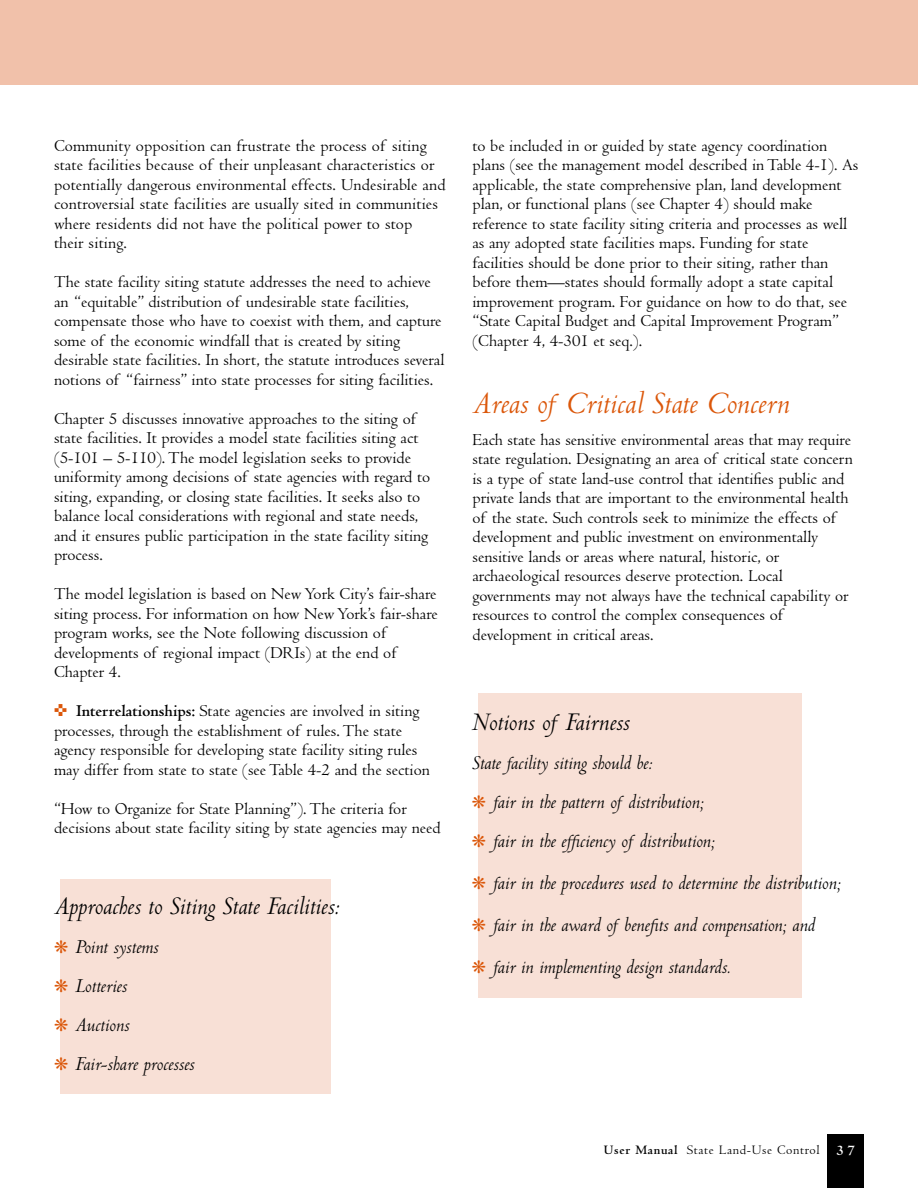
<style>
.page{position:relative;width:918px;height:1188px;background:#fff}
.page>*{position:absolute;margin:0;border:0;box-sizing:border-box;transform-origin:0 0}
.t1{font:italic 33px "Centaur";color:#db570a}
.t2{font:italic 27px "Centaur";color:#000}
.t3{font:italic 21px/39px "Centaur";color:#000}
.t4{font:17.25px/19.5px "Centaur";color:#000}
.t5{font:700 15px "Centaur";color:#fff}
.t6{font:13.5px "Centaur";letter-spacing:.05em;color:#000}
.s1{color:#db570a}
.s2{font-weight:700}
</style>
<div class="page">
<div style="left:478px;top:693px;width:324px;height:304px;background:#f8e0d6"></div>
<div style="left:827px;top:1134px;width:37px;height:54px;background:#000"></div>
<div style="left:0;top:0;width:918px;height:84px;background:#f1c1aa"></div>
<div style="left:61px;top:879px;width:270px;height:215px;background:#f8e0d6"></div>
<p class="t4" style="left:54px;top:138px;width:393px">Community opposition can frustrate the process of siting state facilities because of their unpleasant characteristics or potentially dangerous environmental effects. Undesirable and controversial state facilities are usually sited in communities where residents did not have the political power to stop their siting.</p>
<p class="t4" style="left:54px;top:274px;width:392px">The state facility siting statute addresses the need to achieve an “equitable” distribution of undesirable state facilities, compensate those who have to coexist with them, and capture some of the economic windfall that is created by siting desirable state facilities. In short, the statute introduces several notions of “fairness” into state processes for siting facilities.</p>
<p class="t4" style="left:54px;top:411px;width:378px">Chapter 5 discusses innovative approaches to the siting of state facilities. It provides a model state facilities siting act (5-101 – 5-110). The model legislation seeks to provide uniformity among decisions of state agencies with regard to siting, expanding, or closing state facilities. It seeks also to balance local considerations with regional and state needs, and it ensures public participation in the state facility siting process.</p>
<p class="t4" style="left:54px;top:586px;width:385px">The model legislation is based on New York City’s fair-share siting process. For information on how New York’s fair-share program works, see the Note following discussion of developments of regional impact (DRIs) at the end of Chapter 4.</p>
<p class="t4" style="left:54px;top:703px;width:377px"><span class="s1">✜</span> <span class="s2">Interrelationships:</span> State agencies are involved in siting processes, through the establishment of rules. The state agency responsible for developing state facility siting rules may differ from state to state (see Table 4-2 and the section</p>
<p class="t4" style="left:54px;top:801px;width:388px">“How to Organize for State Planning”). The criteria for decisions about state facility siting by state agencies may need</p>
<h2 class="t2" style="left:54px;top:896px;width:287px">Approaches to Siting State Facilities:</h2>
<p class="t3" style="left:54px;top:929px;width:142px"><span class="s1">❋</span> Point systems<br><span class="s1">❋</span> Lotteries<br><span class="s1">❋</span> Auctions<br><span class="s1">❋</span> Fair-share processes</p>
<p class="t4" style="left:473px;top:138px;width:387px">to be included in or guided by state agency coordination plans (see the management model described in Table 4-1). As applicable, the state comprehensive plan, land development plan, or functional plans (see Chapter 4) should make reference to state facility siting criteria and processes as well as any adopted state facilities maps. Funding for state facilities should be done prior to their siting, rather than before them—states should formally adopt a state capital improvement program. For guidance on how to do that, see “State Capital Budget and Capital Improvement Program” (Chapter 4, 4-301 et seq.).</p>
<h1 class="t1" style="left:472px;top:391px;width:319px">Areas of Critical State Concern</h1>
<p class="t4" style="left:472px;top:432px;width:382px">Each state has sensitive environmental areas that may require state regulation. Designating an area of critical state concern is a type of state land-use control that identifies public and private lands that are important to the environmental health of the state. Such controls seek to minimize the effects of development and public investment on environmentally sensitive lands or areas where natural, historic, or archaeological resources deserve protection. Local governments may not always have the technical capability or resources to control the complex consequences of development in critical areas.</p>
<h2 class="t2" style="left:472px;top:712px;width:159px">Notions of Fairness</h2>
<p class="t3" style="left:472px;top:746px;width:245px">State facility siting should be:<br><span class="s1">❋</span> fair in the pattern of distribution; <span class="s1">❋</span> fair in the efficiency of distribution;</p>
<p class="t3" style="left:472px;top:864px;width:370px;line-height:42px"><span class="s1">❋</span> fair in the procedures used to determine the distribution; <span class="s1">❋</span> fair in the award of benefits and compensation; and<br><span class="s1">❋</span> fair in implementing design standards.</p>
<p class="t6" style="left:604px;top:1145px;width:217px"><span class="s2">User Manual</span> State Land-Use Control</p>
<p class="t5" style="left:836px;top:1145px;width:20px">37</p>
</div>
